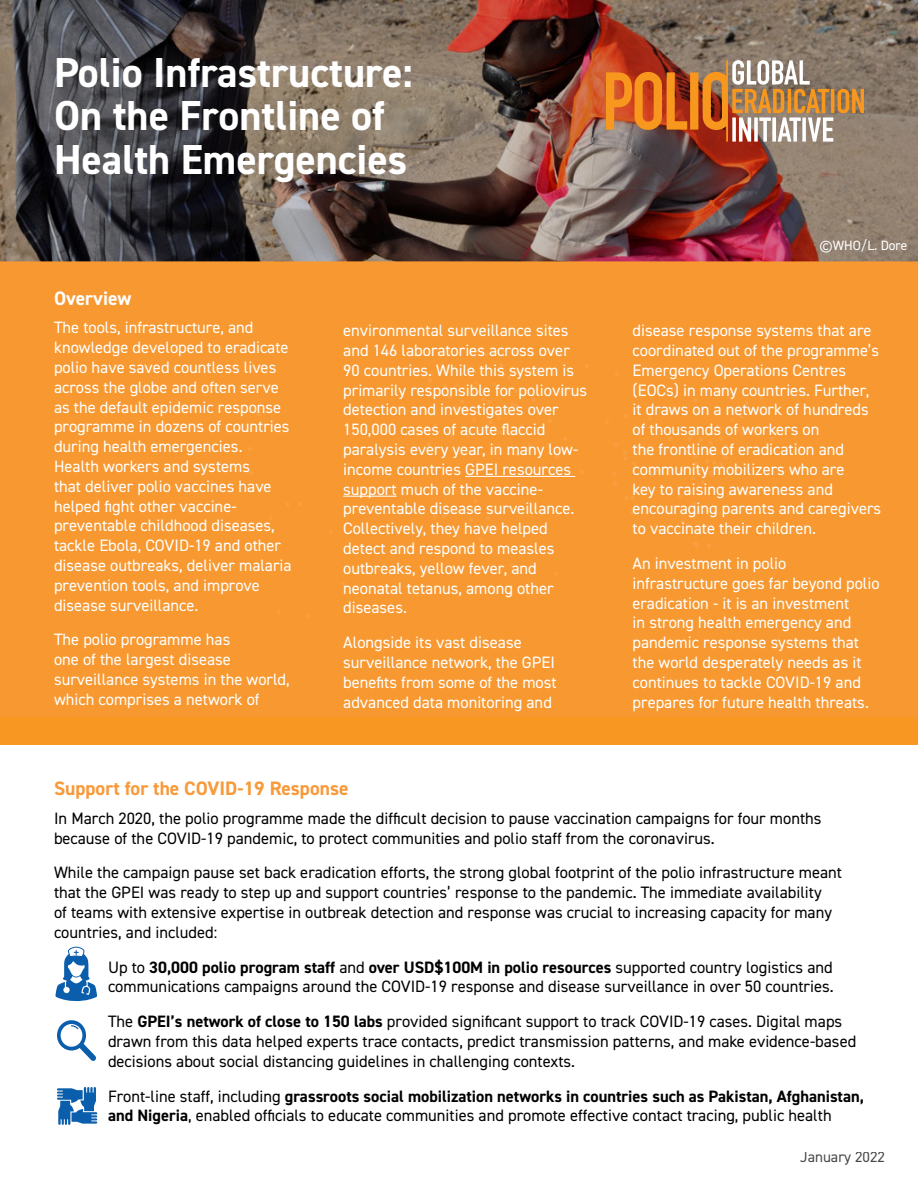
<style>
.page{position:relative;width:918px;height:1188px;background:#fff}
.page>*{position:absolute;margin:0;border:0;box-sizing:border-box;transform-origin:0 0}
.t1{font:700 42px/43.5px "DIN2014";color:#fff}
.t2{font:700 19.5px "DIN2014";color:#f8993a}
.t3{font:700 19.5px "DIN2014";color:#fff}
.t4{font:16.5px/19.8px "DIN2014";color:#fff}
.t5{font:16.5px/19.8px "DIN2014";color:#000}
.t6{font:15px "DIN2014";color:#000}
.t7{font:13.5px "DIN2014";color:#fff}
.s1{font-weight:700}
</style>
<div class="page">
<div style="left:0;top:261px;width:918px;height:484px;background:#f89721"></div>
<img style="left:0;top:0;width:918px;height:261px">
<svg style="left:606px;top:60px;width:258px;height:82px;background:#b77d53"></svg>
<svg style="left:57px;top:1020px;width:39px;height:41px"></svg>
<div style="left:0;top:261px;width:918px;height:455px;background:#f89830"></div>
<hr style="left:465px;top:476px;width:110px;height:1px;background:#fff">
<hr style="left:343px;top:496px;width:54px;height:1px;background:#fff">
<svg style="left:57px;top:1087px;width:40px;height:38px"></svg>
<svg style="left:55px;top:946px;width:42px;height:56px"></svg>
<h1 class="t1" style="left:54px;top:50px;width:360px">Polio Infrastructure:<br>On the Frontline of<br>Health Emergencies</h1>
<p class="t3" style="left:54px;top:285px;width:79px">Overview</p>
<p class="t4" style="left:54px;top:318px;width:239px">The tools, infrastructure, and knowledge developed to eradicate polio have saved countless lives across the globe and often serve as the default epidemic response programme in dozens of countries during health emergencies.<br>Health workers and systems<br>that deliver polio vaccines have helped fight other vaccine&shy;preventable childhood diseases, tackle Ebola, COVID-19 and other disease outbreaks, deliver malaria prevention tools, and improve disease surveillance.</p>
<p class="t4" style="left:54px;top:630px;width:237px">The polio programme has<br>one of the largest disease surveillance systems in the world, which comprises a network of</p>
<p class="t4" style="left:343px;top:320px;width:245px">environmental surveillance sites and 146 laboratories across over<br>90 countries. While this system is primarily responsible for poliovirus detection and investigates over<br>150,000 cases of acute flaccid paralysis every year, in many low&shy;income countries GPEI resources support much of the vaccine&shy;preventable disease surveillance.<br>Collectively, they have helped detect and respond to measles outbreaks, yellow fever, and neonatal tetanus, among other diseases.</p>
<p class="t4" style="left:343px;top:632px;width:215px">Alongside its vast disease surveillance network, the GPEI benefits from some of the most advanced data monitoring and</p>
<p class="t7" style="left:820px;top:237px;width:89px">©WHO/L. Dore</p>
<p class="t4" style="left:633px;top:320px;width:250px">disease response systems that are coordinated out of the programme’s<br>Emergency Operations Centres (EOCs) in many countries. Further, it draws on a network of hundreds of thousands of workers on<br>the frontline of eradication and community mobilizers who are<br>key to raising awareness and encouraging parents and caregivers to vaccinate their children.</p>
<p class="t4" style="left:633px;top:553px;width:249px">An investment in polio infrastructure goes far beyond polio eradication - it is an investment<br>in strong health emergency and pandemic response systems that the world desperately needs as it continues to tackle COVID-19 and prepares for future health threats.</p>
<p class="t2" style="left:54px;top:775px;width:296px">Support for the COVID-19 Response</p>
<p class="t5" style="left:54px;top:808px;width:769px">In March 2020, the polio programme made the difficult decision to pause vaccination campaigns for four months because of the COVID-19 pandemic, to protect communities and polio staff from the coronavirus.</p>
<p class="t5" style="left:54px;top:862px;width:790px">While the campaign pause set back eradication efforts, the strong global footprint of the polio infrastructure meant that the GPEI was ready to step up and support countries’ response to the pandemic. The immediate availability<br>of teams with extensive expertise in outbreak detection and response was crucial to increasing capacity for many countries, and included:</p>
<p class="t5" style="left:108px;top:957px;width:727px">Up to <span class="s1">30,000 polio program staff</span> and <span class="s1">over USD$100M in polio resources</span> supported country logistics and communications campaigns around the COVID-19 response and disease surveillance in over 50 countries.</p>
<p class="t5" style="left:108px;top:1011px;width:750px">The <span class="s1">GPEI’s network of close to 150 labs</span> provided significant support to track COVID-19 cases. Digital maps drawn from this data helped experts trace contacts, predict transmission patterns, and make evidence-based decisions about social distancing guidelines in challenging contexts.</p>
<p class="t5" style="left:108px;top:1086px;width:758px">Front-line staff, including <span class="s1">grassroots social mobilization networks in countries such as Pakistan, Afghanistan, and Nigeria</span>, enabled officials to educate communities and promote effective contact tracing, public health</p>
<p class="t6" style="left:800px;top:1148px;width:86px">January 2022</p>
</div>
